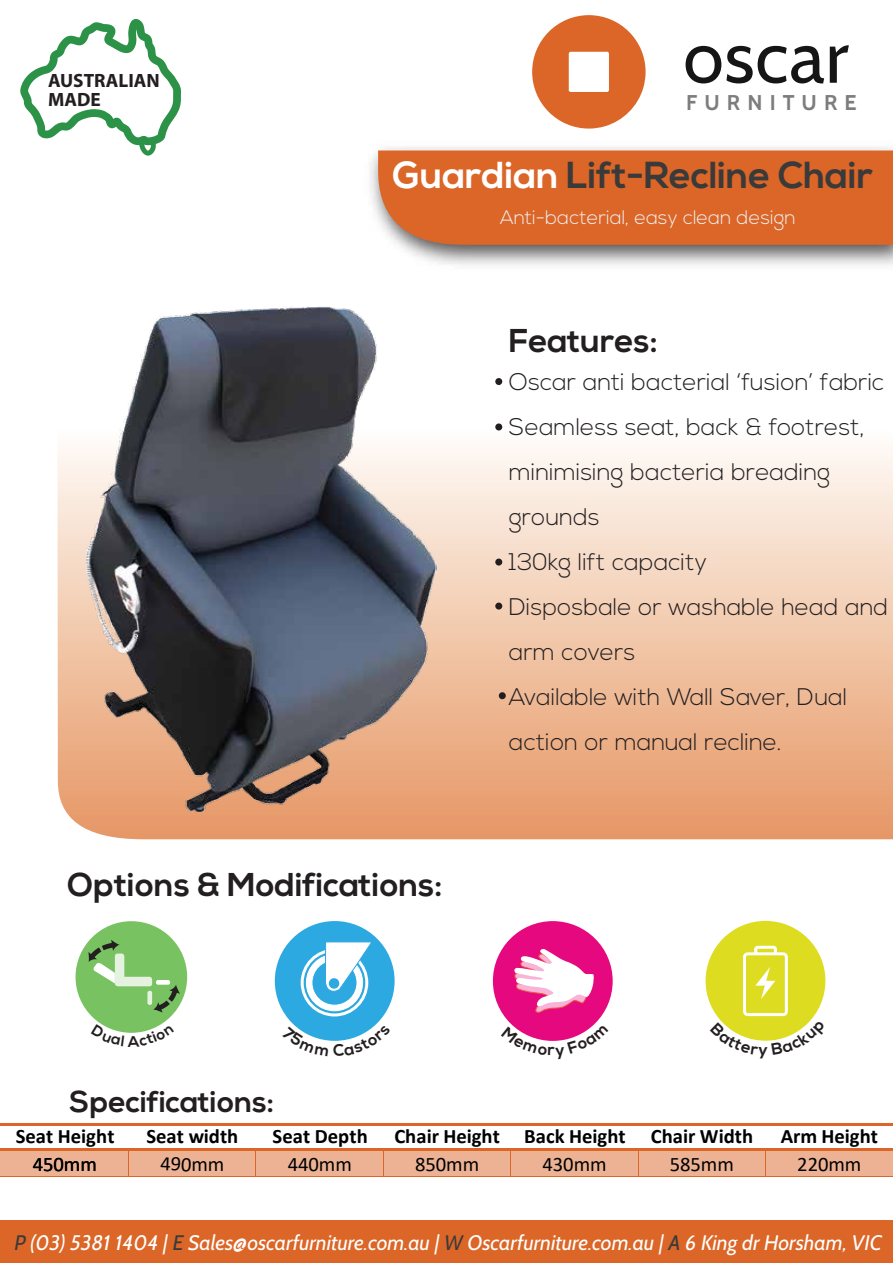
<style>
.page{position:relative;width:893px;height:1263px;background:#fff}
.page>*{position:absolute;margin:0;border:0;box-sizing:border-box;transform-origin:0 0}
.t1{font:73.65px "Cabin";letter-spacing:.005em;color:#151515}
.t2{font:700 37.5px "Nexa";color:#3a3a3a}
.t3{font:700 33px "Nexa";color:#231f20}
.t4{font:700 29.85px "Nexa";color:#231f20}
.t5{font:300 24px/45px "Nexa";color:#231f20}
.t6{font:700 21.3px "Cabin";letter-spacing:.335em;color:#7d7d7d}
.t7{font:italic 21px "Cabin";color:#fff}
.t8{font:700 20.55px "Calibri";color:#010101}
.t9{font:20.55px "Calibri";letter-spacing:-.005em;color:#010101}
.t10{font:300 19.5px "Nexa";color:#f1f1f2}
.t11{font:700 19.2px/18.6px "Myriad Pro";color:#231f20}
.s1{color:#fff}
.s2{color:#3a3a3a}
</style>
<div class="page">
<svg style="left:57px;top:305px;width:836px;height:534px"></svg>
<div style="left:378px;top:151px;width:515px;height:94px;background:#db6627"></div>
<svg style="left:20px;top:19px;width:161px;height:137px"></svg>
<img style="left:86px;top:306px;width:350px;height:505px">
<div style="left:76px;top:921px;width:111px;height:112px;background:#79c261;border-radius:50%"></div>
<svg style="left:88px;top:940px;width:92px;height:72px"></svg>
<div style="left:275px;top:921px;width:120px;height:120px;background:#2da9e1;border-radius:50%"></div>
<svg style="left:302px;top:950px;width:65px;height:65px"></svg>
<div style="left:301px;top:949px;width:67px;height:67px;border:3px solid #fff;border-radius:50%"></div>
<div style="left:306px;top:954px;width:57px;height:57px;background:#fff;border-radius:50%"></div>
<div style="left:312px;top:960px;width:45px;height:45px;background:#2da8e0;border-radius:50%"></div>
<div style="left:312px;top:960px;width:45px;height:45px;border:1px solid #fff;border-radius:50%"></div>
<svg style="left:325px;top:942px;width:46px;height:52px"></svg>
<div style="left:329px;top:978px;width:10px;height:11px;background:#2da8e0;border-radius:50%"></div>
<div style="left:493px;top:921px;width:120px;height:120px;background:#e5087e;border-radius:50%"></div>
<svg style="left:514px;top:949px;width:80px;height:64px"></svg>
<div style="left:706px;top:921px;width:119px;height:120px;background:#dddc20;border-radius:50%"></div>
<svg style="left:755px;top:967px;width:20px;height:32px"></svg>
<hr style="left:743px;top:956px;width:3px;height:56px;background:#fff">
<hr style="left:785px;top:956px;width:3px;height:56px;background:#fff">
<svg style="left:743px;top:945px;width:45px;height:15px"></svg>
<div style="left:0;top:1151px;width:128px;height:25px;background:#edb293"></div>
<div style="left:129px;top:1151px;width:127px;height:25px;background:#edb293"></div>
<div style="left:256px;top:1151px;width:127px;height:25px;background:#edb293"></div>
<div style="left:384px;top:1151px;width:127px;height:25px;background:#edb293"></div>
<div style="left:511px;top:1151px;width:127px;height:25px;background:#edb293"></div>
<div style="left:638px;top:1151px;width:127px;height:25px;background:#edb293"></div>
<div style="left:765px;top:1151px;width:128px;height:25px;background:#edb293"></div>
<hr style="left:0;top:1148px;width:893px;height:3px;background:#db6627">
<hr style="left:0;top:1176px;width:893px;height:1px;background:#db6627">
<svg style="left:128px;top:1151px;width:1px;height:25px"></svg>
<svg style="left:383px;top:1151px;width:1px;height:25px"></svg>
<svg style="left:510px;top:1151px;width:1px;height:25px"></svg>
<svg style="left:638px;top:1151px;width:1px;height:25px"></svg>
<svg style="left:765px;top:1151px;width:1px;height:25px"></svg>
<hr style="left:0;top:1123px;width:893px;height:2px;background:#db6627">
<svg style="left:532px;top:15px;width:114px;height:114px"></svg>
<div style="left:569px;top:52px;width:40px;height:40px;background:#fff;border-radius:2px"></div>
<div style="left:0;top:1220px;width:893px;height:43px;background:#db6627"></div>
<div style="left:495px;top:378px;width:7px;height:7px;background:#231f20;border-radius:50%"></div>
<div style="left:495px;top:423px;width:7px;height:7px;background:#231f20;border-radius:50%"></div>
<div style="left:495px;top:559px;width:7px;height:7px;background:#231f20;border-radius:50%"></div>
<div style="left:495px;top:603px;width:7px;height:7px;background:#231f20;border-radius:50%"></div>
<div style="left:499px;top:692px;width:7px;height:7px;background:#231f20;border-radius:50%"></div>
<svg style="left:101px;top:1024px;width:60px;height:9px"></svg>
<svg style="left:293px;top:1024px;width:83px;height:17px"></svg>
<svg style="left:512px;top:1025px;width:82px;height:16px"></svg>
<svg style="left:712px;top:1008px;width:107px;height:33px"></svg>
<p class="t11" style="left:48px;top:71px;width:113px">AUSTRALIAN<br>MADE</p>
<h1 class="t1" style="left:683px;top:12px;width:167px">oscar</h1>
<p class="t6" style="left:686px;top:90px;width:172px">FURNITURE</p>
<h2 class="t2" style="left:393px;top:153px;width:482px"><span class="s1">Guardian</span> Lift-Recline Chair</h2>
<p class="t10" style="left:500px;top:207px;width:297px">Anti-bacterial, easy clean design</p>
<h3 class="t3" style="left:509px;top:322px;width:150px">Features:</h3>
<p class="t5" style="left:509px;top:360px;width:381px">Oscar anti bacterial ‘fusion’ fabric<br>Seamless seat, back &amp; footrest, minimising bacteria breading grounds<br>130kg lift capacity<br>Disposbale or washable head and arm covers<br>Available with Wall Saver, Dual action or manual recline.</p>
<h3 class="t3" style="left:68px;top:866px;width:376px">Options &amp; Modifications:</h3>
<p class="t4" style="left:70px;top:1084px;width:206px">Specifications:</p>
<p class="t9" style="left:33px;top:1149px;width:66px">450mm</p>
<p class="t8" style="left:16px;top:1121px;width:100px">Seat Height</p>
<p class="t8" style="left:146px;top:1121px;width:93px">Seat width</p>
<p class="t8" style="left:273px;top:1121px;width:97px">Seat Depth</p>
<p class="t8" style="left:394px;top:1121px;width:360px">Chair Height Back Height Chair Width</p>
<p class="t8" style="left:781px;top:1121px;width:99px">Arm Height</p>
<p class="t9" style="left:191px;top:1149px;width:35px">mm</p>
<p class="t9" style="left:288px;top:1149px;width:66px">440mm</p>
<p class="t9" style="left:415px;top:1149px;width:66px">850mm</p>
<p class="t9" style="left:543px;top:1149px;width:66px">430mm</p>
<p class="t9" style="left:670px;top:1149px;width:66px">585mm</p>
<p class="t9" style="left:797px;top:1149px;width:66px">220mm</p>
<p class="t7" style="left:15px;top:1229px;width:868px"><span class="s2">P</span> (03) 5381 1404 | <span class="s2">E</span> Sales@oscarfurniture.com.au | <span class="s2">W</span> Oscarfurniture.com.au | <span class="s2">A</span> 6 King dr Horsham, VIC</p>
</div>
